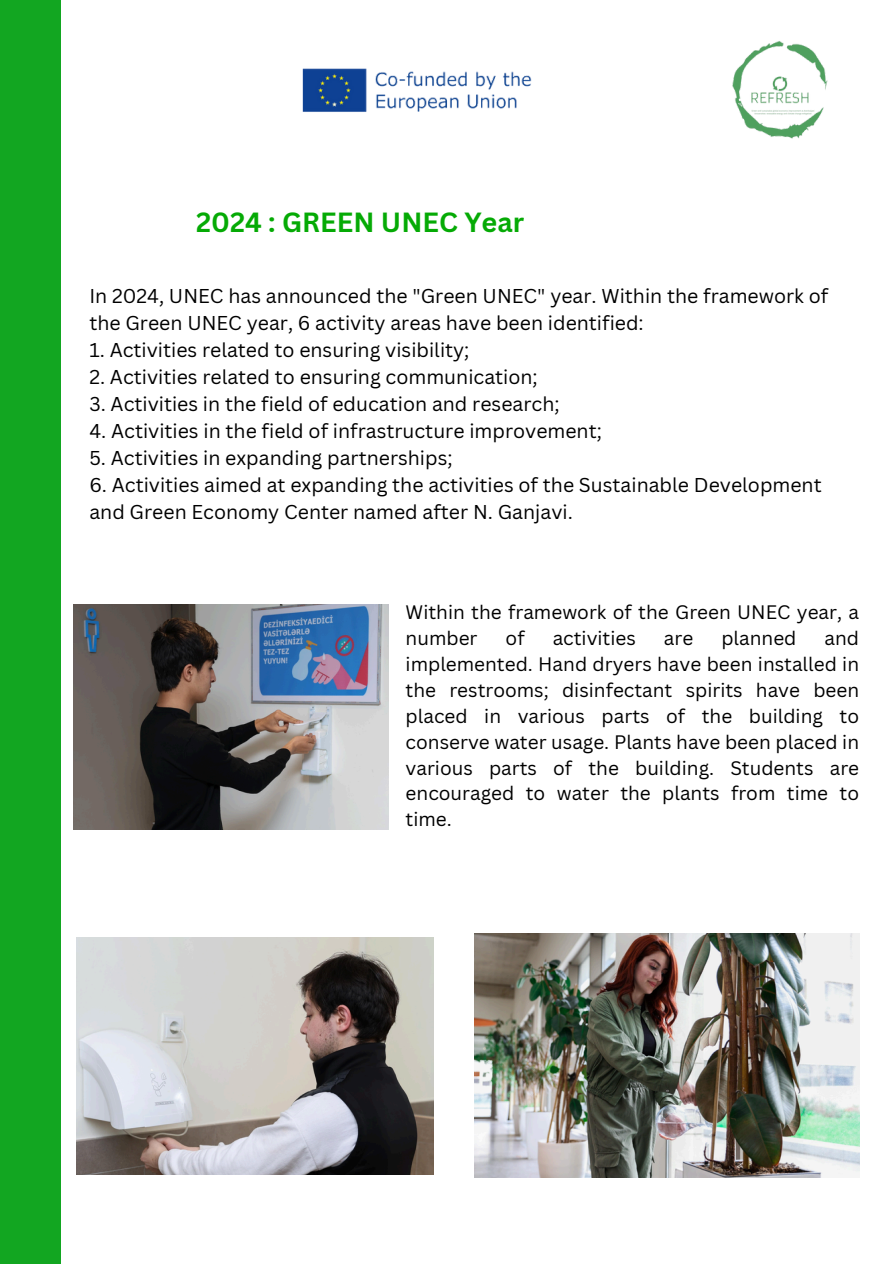
<style>
.page{position:relative;width:894px;height:1264px;background:#fff}
.page>*{position:absolute;margin:0;border:0;box-sizing:border-box;transform-origin:0 0}
.t1{font:700 27px "Canva Sans";color:#05aa05}
.t2{font:19.5px/27px "Canva Sans";color:#000}
.t3{font:19.05px/25.8px "Canva Sans";color:#000}
</style>
<div class="page">
<div style="left:0;top:0;width:60px;height:1263px;background:#12a621"></div>
<img style="left:474px;top:933px;width:385px;height:244px">
<img style="left:77px;top:937px;width:356px;height:237px">
<img style="left:73px;top:604px;width:315px;height:225px">
<img style="left:732px;top:41px;width:96px;height:98px">
<img style="left:302px;top:68px;width:230px;height:44px">
<p class="t1" style="left:196px;top:203px;width:329px">2024 : GREEN UNEC Year</p>
<h1 class="t2" style="left:89px;top:282px;width:740px">In 2024, UNEC has announced the "Green UNEC" year. Within the framework of the Green UNEC year, 6 activity areas have been identified:</h1>
<p class="t2" style="left:89px;top:336px;width:381px">1. Activities related to ensuring visibility;</p>
<p class="t2" style="left:89px;top:363px;width:450px">2. Activities related to ensuring communication;</p>
<p class="t2" style="left:89px;top:390px;width:471px">3. Activities in the field of education and research;</p>
<p class="t2" style="left:89px;top:417px;width:514px">4. Activities in the field of infrastructure improvement;</p>
<p class="t2" style="left:89px;top:444px;width:364px">5. Activities in expanding partnerships;</p>
<p class="t2" style="left:89px;top:471px;width:733px">6. Activities aimed at expanding the activities of the Sustainable Development and Green Economy Center named after N. Ganjavi.</p>
<p class="t3" style="left:405px;top:599px;width:455px">Within the framework of the Green UNEC year, a number</p>
<p class="t3" style="left:505px;top:624px;width:21px">of</p>
<p class="t3" style="left:552px;top:624px;width:85px">activities</p>
<p class="t3" style="left:663px;top:624px;width:31px">are</p>
<p class="t3" style="left:721px;top:624px;width:77px">planned</p>
<p class="t3" style="left:405px;top:624px;width:455px;text-align:justify;text-indent:419px">and implemented. Hand dryers have been installed in the restrooms; disinfectant spirits have been placed in various parts of the building to conserve water usage. Plants have been placed in various parts of the building. Students are encouraged to water the plants from time to time.</p>
</div>
